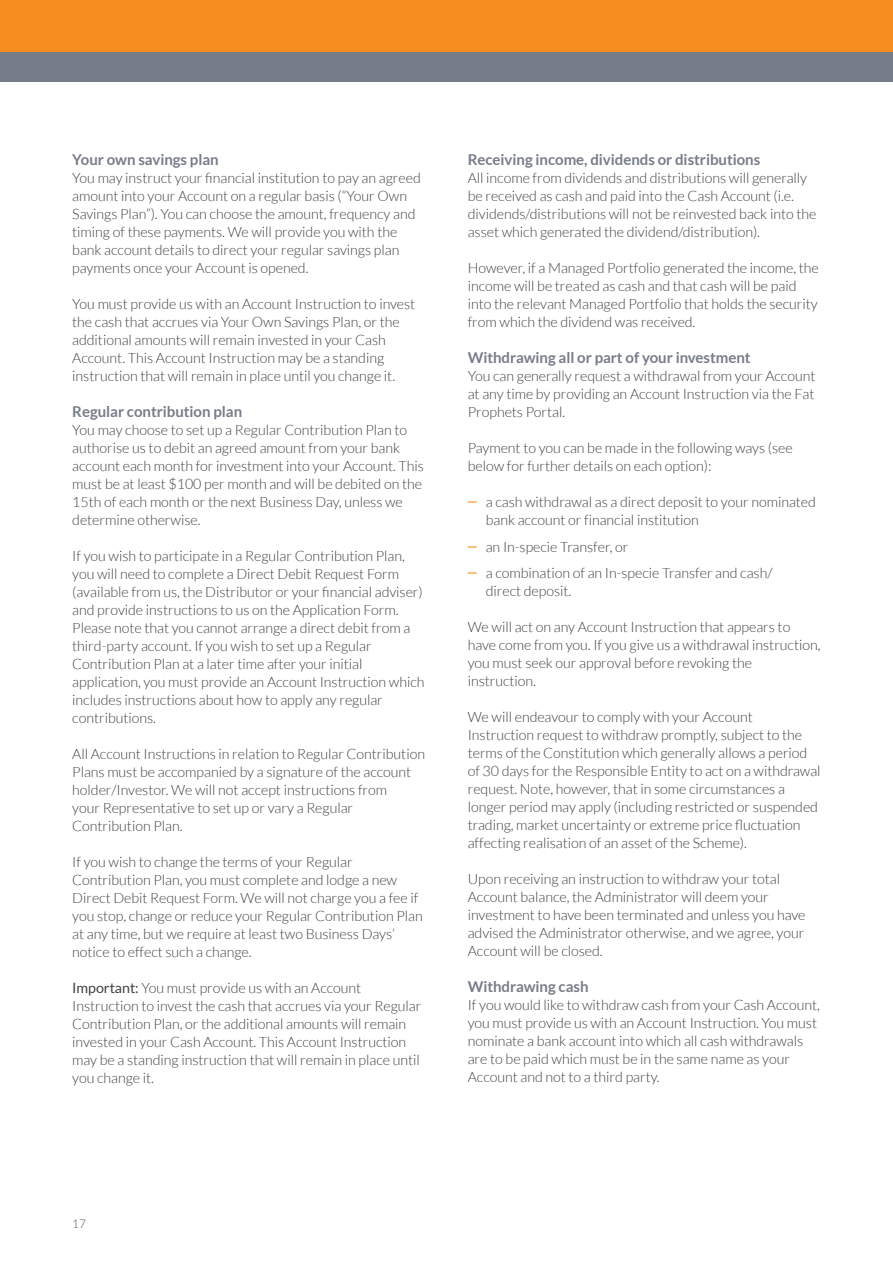
<style>
.page{position:relative;width:893px;height:1263px;background:#fff}
.page>*{position:absolute;margin:0;border:0;box-sizing:border-box;transform-origin:0 0}
.t1{font:700 15px "Lato";letter-spacing:-.005em;color:#777c89}
.t2{font:300 14.25px/18px "Lato";letter-spacing:-.005em;color:#414042}
.t3{font:300 12px "Lato";color:#58595b}
.s1{font-weight:400}
.s2{font-family:"Helvetica Neue LT Std";font-size:18px;color:#f68b1f}
</style>
<div class="page">
<div style="left:0;top:0;width:893px;height:51px;background:#f68b1f"></div>
<div style="left:0;top:53px;width:893px;height:29px;background:#777c89"></div>
<p class="t1" style="left:72px;top:151px;width:148px">Your own savings plan</p>
<p class="t2" style="left:72px;top:169px;width:350px">You may instruct your financial institution to pay an agreed amount into your Account on a regular basis (“Your Own Savings Plan”). You can choose the amount, frequency and timing of these payments. We will provide you with the bank account details to direct your regular savings plan payments once your Account is opened.</p>
<p class="t2" style="left:72px;top:295px;width:345px">You must provide us with an Account Instruction to invest the cash that accrues via Your Own Savings Plan, or the additional amounts will remain invested in your Cash Account. This Account Instruction may be a standing instruction that will remain in place until you change it.</p>
<p class="t1" style="left:72px;top:403px;width:171px">Regular contribution plan</p>
<p class="t2" style="left:72px;top:421px;width:353px">You may choose to set up a Regular Contribution Plan to authorise us to debit an agreed amount from your bank account each month for investment into your Account. This must be at least $100 per month and will be debited on the 15th of each month or the next Business Day, unless we determine otherwise.</p>
<p class="t2" style="left:72px;top:547px;width:354px">If you wish to participate in a Regular Contribution Plan, you will need to complete a Direct Debit Request Form (available from us, the Distributor or your financial adviser) and provide instructions to us on the Application Form.<br>Please note that you cannot arrange a direct debit from a third-party account. If you wish to set up a Regular Contribution Plan at a later time after your initial application, you must provide an Account Instruction which includes instructions about how to apply any regular contributions.</p>
<p class="t2" style="left:72px;top:745px;width:354px">All Account Instructions in relation to Regular Contribution Plans must be accompanied by a signature of the account holder/Investor. We will not accept instructions from<br>your Representative to set up or vary a Regular Contribution Plan.</p>
<p class="t2" style="left:72px;top:853px;width:352px">If you wish to change the terms of your Regular Contribution Plan, you must complete and lodge a new Direct Debit Request Form. We will not charge you a fee if you stop, change or reduce your Regular Contribution Plan at any time, but we require at least two Business Days’ notice to effect such a change.</p>
<p class="t2" style="left:72px;top:979px;width:351px"><span class="s1">Important:</span> You must provide us with an Account Instruction to invest the cash that accrues via your Regular Contribution Plan, or the additional amounts will remain invested in your Cash Account. This Account Instruction may be a standing instruction that will remain in place until you change it.</p>
<p class="t1" style="left:468px;top:151px;width:294px">Receiving income, dividends or distributions</p>
<p class="t2" style="left:468px;top:169px;width:350px">All income from dividends and distributions will generally be received as cash and paid into the Cash Account (i.e. dividends/distributions will not be reinvested back into the asset which generated the dividend/distribution).</p>
<p class="t2" style="left:468px;top:259px;width:353px">However, if a Managed Portfolio generated the income, the income will be treated as cash and that cash will be paid into the relevant Managed Portfolio that holds the security from which the dividend was received.</p>
<p class="t1" style="left:468px;top:349px;width:284px">Withdrawing all or part of your investment</p>
<p class="t2" style="left:468px;top:367px;width:349px;text-align:justify">You can generally request a withdrawal from your Account at any time by providing an Account Instruction via the Fat Prophets Portal.</p>
<p class="t2" style="left:468px;top:439px;width:326px">Payment to you can be made in the following ways (see below for further details on each option):</p>
<p class="t2" style="left:486px;top:493px;width:332px;text-indent:-18px"><span class="s2">–</span> a cash withdrawal as a direct deposit to your nominated bank account or financial institution</p>
<p class="t2" style="left:468px;top:538px;width:162px"><span class="s2">–</span> an In-specie Transfer, or</p>
<p class="t2" style="left:486px;top:564px;width:288px;text-indent:-18px"><span class="s2">–</span> a combination of an In-specie Transfer and cash/ direct deposit.</p>
<p class="t2" style="left:468px;top:618px;width:354px">We will act on any Account Instruction that appears to have come from you. If you give us a withdrawal instruction, you must seek our approval before revoking the instruction.</p>
<p class="t2" style="left:468px;top:708px;width:354px">We will endeavour to comply with your Account Instruction request to withdraw promptly, subject to the terms of the Constitution which generally allows a period of 30 days for the Responsible Entity to act on a withdrawal request. Note, however, that in some circumstances a longer period may apply (including restricted or suspended trading, market uncertainty or extreme price fluctuation affecting realisation of an asset of the Scheme).</p>
<p class="t2" style="left:468px;top:870px;width:339px">Upon receiving an instruction to withdraw your total Account balance, the Administrator will deem your investment to have been terminated and unless you have advised the Administrator otherwise, and we agree, your Account will be closed.</p>
<p class="t1" style="left:468px;top:978px;width:122px">Withdrawing cash</p>
<p class="t2" style="left:468px;top:996px;width:354px">If you would like to withdraw cash from your Cash Account, you must provide us with an Account Instruction. You must nominate a bank account into which all cash withdrawals are to be paid which must be in the same name as your Account and not to a third party.</p>
<p class="t3" style="left:72px;top:1217px;width:15px">17</p>
</div>
